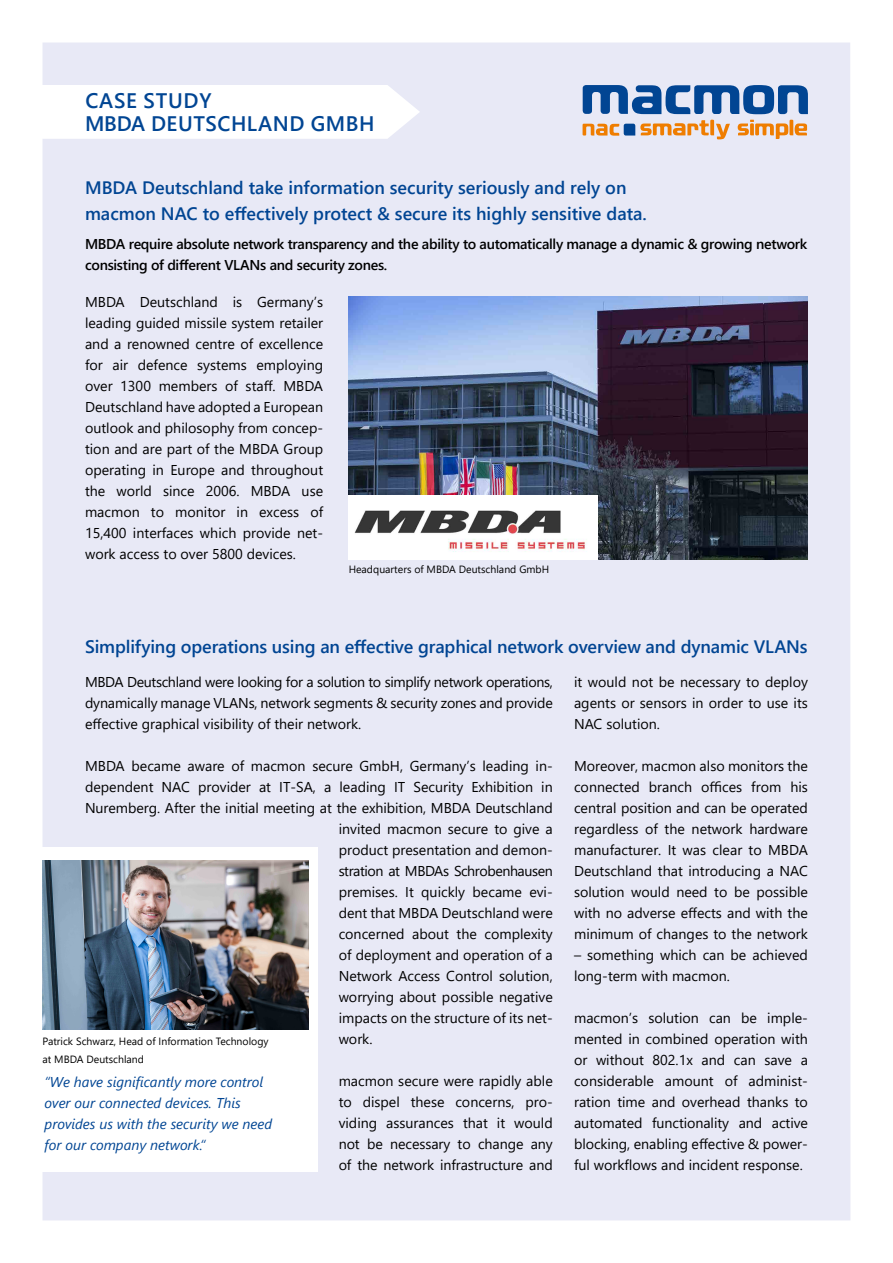
<style>
.page{position:relative;width:893px;height:1263px;background:#fff}
.page>*{position:absolute;margin:0;border:0;box-sizing:border-box;transform-origin:0 0}
.Headline{font:600 21px "Segoe UI";letter-spacing:.025em;color:#014593}
.Headline-2{font:600 18px/25.5px "Segoe UI";color:#014593}
.Headline-3{font:14.25px/21px "Segoe UI";color:#000;text-align:justify}
.Copy{font:600 14.25px/21px "Segoe UI";letter-spacing:-.02em;color:#000}
.Headline-4{font:italic 14.25px/21px "Segoe UI";color:#014593}
.Headline-5{font:14.25px "Segoe UI";letter-spacing:-.03em;color:#000}
.Headline-6{font:10.5px/18px "Segoe UI";color:#000}
</style>
<div class="page">
<div style="left:43px;top:43px;width:807px;height:1177px;background:#e8e9f6"></div>
<img style="left:349px;top:297px;width:459px;height:262px">
<img style="left:349px;top:496px;width:248px;height:63px">
<div style="left:43px;top:85px;width:377px;height:54px;background:#fff"></div>
<div style="left:37px;top:847px;width:280px;height:324px;background:#fff"></div>
<img style="left:43px;top:860px;width:265px;height:169px">
<svg style="left:583px;top:85px;width:225px;height:29px"></svg>
<svg style="left:583px;top:120px;width:147px;height:19px"></svg>
<svg style="left:738px;top:120px;width:69px;height:19px"></svg>
<p class="Headline" style="left:85px;top:81px;width:128px">CASE STUDY</p>
<p class="Headline" style="left:85px;top:103px;width:291px">MBDA DEUTSCHLAND GMBH</p>
<p class="Headline-2" style="left:85px;top:174px;width:563px">MBDA Deutschland take information security seriously and rely on macmon NAC to effectively protect &amp; secure its highly sensitive data.</p>
<p class="Copy" style="left:85px;top:233px;width:724px">MBDA require absolute network transparency and the ability to automatically manage a dynamic &amp; growing network consisting of different VLANs and security zones.</p>
<p class="Headline-3" style="left:85px;top:290px;width:240px">MBDA Deutschland is Germany’s leading guided missile system retailer and a renowned centre of excellence for air defence systems employing over 1300 members of staff. MBDA Deutschland have adopted a European outlook and philosophy from concep&shy;tion and are part of the MBDA Group operating in Europe and throughout the world since 2006. MBDA use macmon to monitor in excess of 15,400 interfaces which provide net&shy;work access to over 5800 devices.</p>
<p class="Headline-6" style="left:349px;top:559px;width:202px">Headquarters of MBDA Deutschland GmbH</p>
<p class="Headline-2" style="left:85px;top:632px;width:724px">Simplifying operations using an effective graphical network overview and dynamic VLANs</p>
<p class="Headline-3" style="left:85px;top:670px;width:469px">MBDA Deutschland were looking for a solution to simplify network operations, dynamically manage VLANs, network segments &amp; security zones and provide effective graphical visibility of their network.</p>
<p class="Headline-3" style="left:85px;top:754px;width:469px">MBDA became aware of macmon secure GmbH, Germany’s leading in-</p>
<p class="Headline-3" style="left:85px;top:775px;width:469px">dependent NAC provider at IT-SA, a leading IT Security Exhibition in</p>
<p class="Headline-3" style="left:85px;top:796px;width:469px">Nuremberg. After the initial meeting at the exhibition, MBDA Deutschland</p>
<p class="Headline-3" style="left:339px;top:817px;width:216px">invited macmon secure to give a</p>
<p class="Headline-3" style="left:339px;top:838px;width:216px">product presentation and demon-</p>
<p class="Headline-5" style="left:339px;top:857px;width:216px">stration at MBDAs Schrobenhausen</p>
<p class="Headline-3" style="left:339px;top:880px;width:216px">premises. It quickly became evi-</p>
<p class="Headline-3" style="left:339px;top:901px;width:216px">dent that MBDA Deutschland were</p>
<p class="Headline-3" style="left:339px;top:922px;width:216px">concerned about the complexity</p>
<p class="Headline-3" style="left:339px;top:943px;width:216px">of deployment and operation of a</p>
<p class="Headline-3" style="left:339px;top:964px;width:216px">Network Access Control solution,</p>
<p class="Headline-3" style="left:339px;top:985px;width:216px">worrying about possible negative</p>
<p class="Headline-3" style="left:339px;top:1006px;width:216px">impacts on the structure of its net-</p>
<p class="Headline-3" style="left:339px;top:1027px;width:35px">work.</p>
<p class="Headline-3" style="left:339px;top:1069px;width:216px">macmon secure were rapidly able to dispel these concerns, pro&shy;viding assurances that it would not be necessary to change any of the network infrastructure and</p>
<p class="Headline-6" style="left:43px;top:1031px;width:228px">Patrick Schwarz, Head of Information Technology at MBDA Deutschland</p>
<p class="Headline-4" style="left:45px;top:1070px;width:229px">“We have significantly more control over our connected devices. This provides us with the security we need for our company network.“</p>
<p class="Headline-3" style="left:574px;top:670px;width:235px">it would not be necessary to deploy agents or sensors in order to use its NAC solution.</p>
<p class="Headline-3" style="left:574px;top:754px;width:235px">Moreover, macmon also monitors the connected branch offices from his central position and can be operated regardless of the network hardware manufacturer. It was clear to MBDA Deutschland that introducing a NAC solution would need to be possible with no adverse effects and with the minimum of changes to the network</p>
<p class="Headline-3" style="left:574px;top:943px;width:235px">– something which can be achieved long-term with macmon.</p>
<p class="Headline-3" style="left:574px;top:1006px;width:235px">macmon’s solution can be imple&shy;mented in combined operation with or without 802.1x and can save a considerable amount of administ&shy;ration time and overhead thanks to automated functionality and active blocking, enabling effective &amp; power&shy;ful workflows and incident response.</p>
</div>
